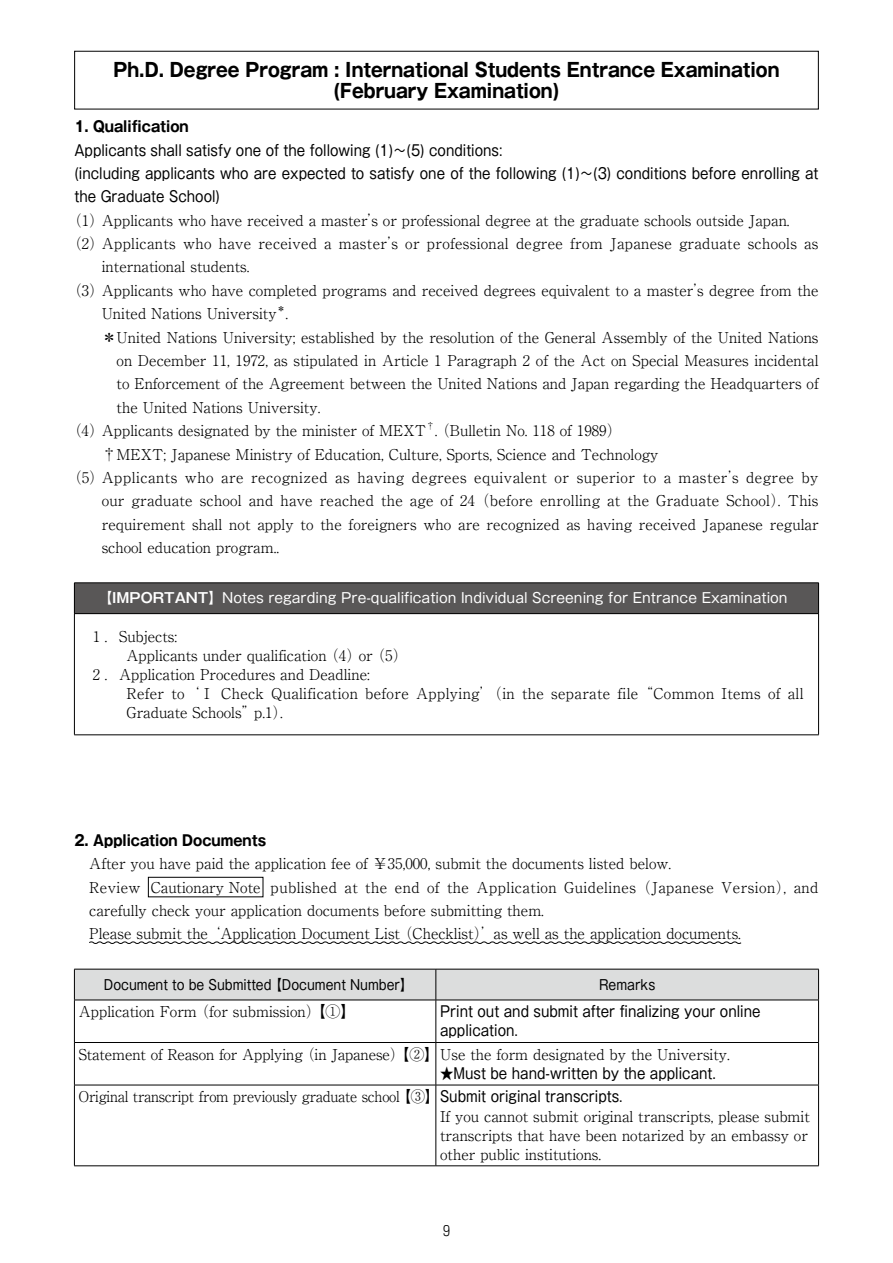
<style>
.page{position:relative;width:893px;height:1263px;background:#fff}
.page>*{position:absolute;margin:0;border:0;box-sizing:border-box;transform-origin:0 0}
.t1{font:700 19.2px/21.3px "Gothic MB101 Pro";color:#000;text-align:center;scale:.9 1}
.t2{font:300 14.85px/23.4px "Ryumin Pro";color:#000}
.t3{font:14.85px/23.4px "Gothic MB101 Pro";color:#000;scale:.9 1}
.t4{font:300 14.85px/19.2px "Ryumin Pro";color:#000;scale:.96 1}
.t5{font:300 14.85px "Ryumin Pro";letter-spacing:.02em;color:#000}
.t6{font:300 14.85px "Ryumin Pro";letter-spacing:.03em;color:#000}
.t7{font:700 14.85px "Gothic MB101 Pro";color:#000;scale:.9 1}
.t8{font:13.8px "Gothic MB101 Pro";color:#fff}
.t9{font:13.8px "Gothic MB101 Pro";color:#000;scale:.9 1}
.t10{font:13.8px "N Shin Go L";color:#000}
.t11{font:300 8.7px "Ryumin Pro";color:#000}
.s1{font-family:"N Ryumin L";font-weight:400}
.s2{font-family:"Gothic MB101 Pro De";font-weight:700}
.s3{font-family:"Gothic MB101 Pro";font-weight:400}
</style>
<div class="page">
<svg style="left:89px;top:941px;width:653px;height:3px"></svg>
<div style="left:74px;top:583px;width:745px;height:31px;background:#595757"></div>
<hr style="left:74px;top:614px;width:1px;height:121px;background:#000">
<hr style="left:818px;top:614px;width:1px;height:121px;background:#000">
<hr style="left:74px;top:734px;width:745px;height:1px;background:#000">
<hr style="left:74px;top:582px;width:745px;height:1px;background:#000">
<hr style="left:74px;top:583px;width:1px;height:30px;background:#000">
<hr style="left:818px;top:583px;width:1px;height:30px;background:#000">
<hr style="left:74px;top:613px;width:745px;height:1px;background:#000">
<div style="left:148px;top:877px;width:115px;height:20px;border:1px solid #000"></div>
<div style="left:75px;top:970px;width:743px;height:30px;background:#dcdddd"></div>
<hr style="left:436px;top:969px;width:1px;height:31px;background:#000">
<hr style="left:436px;top:1000px;width:1px;height:42px;background:#000">
<hr style="left:74px;top:1042px;width:362px;height:1px;background:#000">
<hr style="left:436px;top:1042px;width:383px;height:1px;background:#000">
<hr style="left:436px;top:1043px;width:1px;height:42px;background:#000">
<hr style="left:74px;top:1085px;width:362px;height:1px;background:#000">
<hr style="left:436px;top:1085px;width:383px;height:1px;background:#000">
<hr style="left:436px;top:1085px;width:1px;height:80px;background:#000">
<hr style="left:74px;top:1165px;width:362px;height:1px;background:#000">
<hr style="left:436px;top:1165px;width:383px;height:1px;background:#000">
<hr style="left:74px;top:969px;width:362px;height:1px;background:#000">
<hr style="left:74px;top:969px;width:1px;height:31px;background:#000">
<hr style="left:436px;top:969px;width:383px;height:1px;background:#000">
<hr style="left:818px;top:969px;width:1px;height:31px;background:#000">
<hr style="left:74px;top:1000px;width:1px;height:42px;background:#000">
<hr style="left:818px;top:1000px;width:1px;height:42px;background:#000">
<hr style="left:74px;top:1043px;width:1px;height:42px;background:#000">
<hr style="left:818px;top:1043px;width:1px;height:42px;background:#000">
<hr style="left:74px;top:1085px;width:1px;height:80px;background:#000">
<hr style="left:818px;top:1085px;width:1px;height:80px;background:#000">
<hr style="left:74px;top:1000px;width:362px;height:1px;background:#000">
<hr style="left:436px;top:1000px;width:383px;height:1px;background:#000">
<p class="t1" style="left:113px;top:56px;width:742px">Ph.D. Degree Program : International Students Entrance Examination (February Examination)</p>
<p class="t7" style="left:74px;top:114px;width:129px">1. Qualification</p>
<p class="t3" style="left:74px;top:136px;width:828px">Applicants shall satisfy one of the following (1)～(5) conditions:<br>(including applicants who are expected to satisfy one of the following (1)～(3) conditions before enrolling at the Graduate School)</p>
<p class="t2" style="left:74px;top:207px;width:717px"><span class="s1">(1)</span> Applicants who have received a master<span class="s1">'</span>s or professional degree at the graduate schools outside Japan.</p>
<p class="t5" style="left:74px;top:232px;width:746px"><span class="s1">(2)</span> Applicants who have received a master<span class="s1">'</span>s or professional degree from Japanese graduate schools as</p>
<p class="t2" style="left:102px;top:254px;width:149px">international students.</p>
<p class="t2" style="left:74px;top:277px;width:746px"><span class="s1">(3)</span> Applicants who have completed programs and received degrees equivalent to a master<span class="s1">'</span>s degree from the</p>
<p class="t2" style="left:102px;top:301px;width:176px">United Nations University</p>
<p class="t11" style="left:277px;top:302px;width:10px">＊</p>
<p class="t2" style="left:285px;top:301px;width:4px">.</p>
<p class="t2" style="left:74px;top:324px;width:746px">　 ＊ United Nations University; established by the resolution of the General Assembly of the United Nations</p>
<p class="t2" style="left:117px;top:348px;width:703px">on December <span class="s1">11</span>, <span class="s1">1972</span>, as stipulated in Article <span class="s1">1</span> Paragraph <span class="s1">2</span> of the Act on Special Measures incidental</p>
<p class="t2" style="left:117px;top:371px;width:704px">to Enforcement of the Agreement between the United Nations and Japan regarding the Headquarters of</p>
<p class="t2" style="left:117px;top:394px;width:205px">the United Nations University.</p>
<p class="t2" style="left:74px;top:418px;width:353px"><span class="s1">(4)</span> Applicants designated by the minister of MEXT</p>
<p class="t11" style="left:426px;top:419px;width:10px">†</p>
<p class="t2" style="left:435px;top:418px;width:181px">. <span class="s1">(</span>Bulletin No. <span class="s1">118</span> of <span class="s1">1989)</span></p>
<p class="t2" style="left:74px;top:441px;width:585px">　 †MEXT; Japanese Ministry of Education, Culture, Sports, Science and Technology</p>
<p class="t6" style="left:74px;top:466px;width:746px"><span class="s1">(5)</span> Applicants who are recognized as having degrees equivalent or superior to a master<span class="s1">'</span>s degree by</p>
<p class="t2" style="left:102px;top:488px;width:718px">our graduate school and have reached the age of <span class="s1">24 (</span>before enrolling at the Graduate School<span class="s1">)</span>. This</p>
<p class="t2" style="left:102px;top:511px;width:719px">requirement shall not apply to the foreigners who are recognized as having received Japanese regular</p>
<p class="t2" style="left:102px;top:535px;width:179px">school education program..</p>
<p class="t8" style="left:98px;top:587px;width:691px"><span class="s2">【IMPORTANT】</span>Notes regarding Pre-qualification Individual Screening for Entrance Examination</p>
<p class="t2" style="left:89px;top:623px;width:89px"><span class="s1">１</span>．Subjects:</p>
<p class="t2" style="left:89px;top:642px;width:312px">　 　Applicants under qualification <span class="s1">(4)</span> or <span class="s1">(5)</span></p>
<p class="t2" style="left:89px;top:661px;width:282px"><span class="s1">２</span>． Application Procedures and Deadline:</p>
<p class="t5" style="left:89px;top:682px;width:716px">　 　 Refer to ‘Ⅰ Check Qualification before Applying’<span class="s1">(</span>in the separate file “Common Items of all</p>
<p class="t2" style="left:126px;top:700px;width:158px">Graduate Schools”p.<span class="s1">1)</span>.</p>
<p class="t7" style="left:74px;top:828px;width:214px">2. Application Documents</p>
<p class="t2" style="left:89px;top:851px;width:731px">After you have paid the application fee of ￥<span class="s1">35</span>,<span class="s1">000</span>, submit the documents listed below.<br>Review Cautionary Note published at the end of the Application Guidelines <span class="s1">(</span>Japanese Version<span class="s1">)</span>, and carefully check your application documents before submitting them.<br>Please submit the ‘Application Document List <span class="s1">(</span>Checklist<span class="s1">)</span>’as well as the application documents.</p>
<p class="t9" style="left:104px;top:973px;width:344px">Document to be Submitted 【Document Number】</p>
<p class="t9" style="left:599px;top:973px;width:64px">Remarks</p>
<p class="t2" style="left:79px;top:999px;width:278px">Application Form <span class="s1">(</span>for submission<span class="s1">)</span> 【①】</p>
<p class="t3" style="left:440px;top:1000px;width:358px;line-height:19.2px">Print out and submit after finalizing your online application.</p>
<p class="t2" style="left:79px;top:1041px;width:653px">Statement of Reason for Applying <span class="s1">(</span>in Japanese<span class="s1">)</span> 【②】Use the form designated by the University.</p>
<p class="t3" style="left:440px;top:1059px;width:308px">★Must be hand-written by the applicant.</p>
<p class="t4" style="left:440px;top:1086px;width:387px;text-indent:-362px">Original transcript from previously graduate school 【③】<span class="s3">Submit original transcripts.<br></span>If you cannot submit original transcripts, please submit transcripts that have been notarized by an embassy or other public institutions.</p>
<p class="t10" style="left:443px;top:1224px;width:8px">9</p>
</div>
